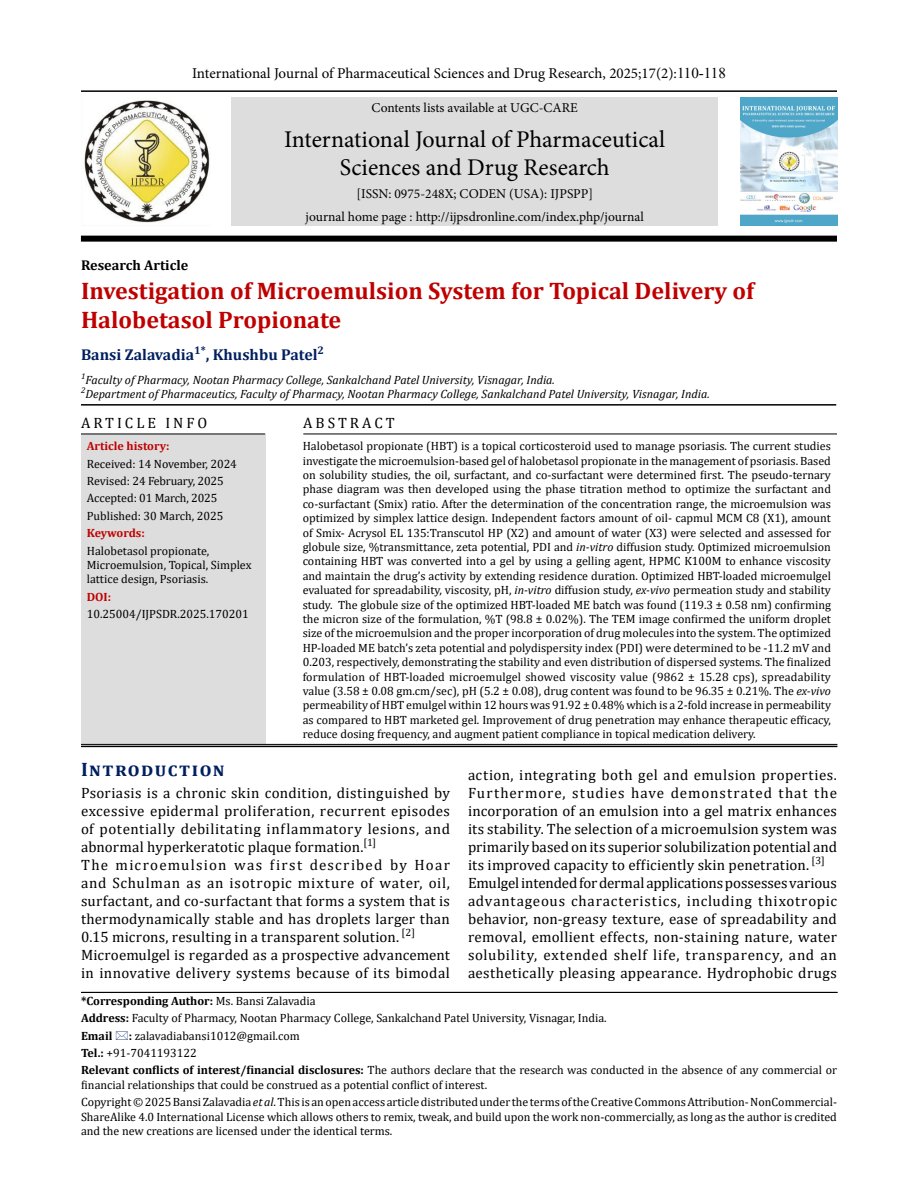
<style>
.page{position:relative;width:918px;height:1188px;background:#fff}
.page>*{position:absolute;margin:0;border:0;box-sizing:border-box;transform-origin:0 0}
.article_head{font:700 24px/28.8px "Cambria";color:#c00000}
.t1{font:24px/27.9px "Minion Pro";color:#000;text-align:center}
.A{font:700 19.5px "Cambria";letter-spacing:.075em;color:#001f5f}
.author{font:700 15.75px "Cambria";color:#001f5f}
.text{font:15px/18px "Cambria";letter-spacing:.015em;color:#000;text-align:justify}
.t2{font:15px "Minion Pro";color:#000}
.Abstract_head{font:15px "Cambria";letter-spacing:.2em;color:#000}
.Subject{font:700 14.25px "Cambria";color:#000}
.t3{font:13.5px "Minion Pro";color:#000}
.Abstract{font:12px/14.4px "Cambria";color:#000;text-align:justify}
.Corresponding_Author{font:12px/14.4px "Cambria";color:#000}
.affiliation{font:italic 12px/14.4px "Cambria";color:#000}
.Corresponding_Author-2{font:700 12px "Cambria";color:#000}
.Corresponding_Author-3{font:700 12px "Cambria";color:#c00000}
.Abstract-2{font:700 12px "Cambria";letter-spacing:-.015em;color:#c00000}
.s1{font-family:"Times New Roman"}
.s2{font-style:italic}
.s3{font-weight:400}
.s4{font-weight:700}
</style>
<div class="page">
<hr style="left:81px;top:404px;width:755px;height:2px;background:#000">
<div style="left:81px;top:435px;width:184px;height:309px;background:#ddd"></div>
<hr style="left:81px;top:992px;width:757px;height:1px;background:#000">
<hr style="left:81px;top:744px;width:756px;height:1px;background:#000">
<hr style="left:81px;top:746px;width:756px;height:1px;background:#000">
<img style="left:740px;top:98px;width:97px;height:128px">
<div style="left:81px;top:236px;width:756px;height:6px;background:#000"></div>
<hr style="left:81px;top:90px;width:756px;height:2px;background:#000">
<img style="left:84px;top:100px;width:126px;height:123px">
<div style="left:231px;top:98px;width:487px;height:128px;background:#ddd"></div>
<hr style="left:303px;top:434px;width:534px;height:1px;background:#000">
<hr style="left:81px;top:434px;width:184px;height:1px;background:#000">
<p class="t2" style="left:192px;top:63px;width:535px">International Journal of Pharmaceutical Sciences and Drug Research, 2025;17(2):<span class="s1">110-118</span></p>
<p class="t3" style="left:372px;top:99px;width:208px">Contents lists available at UGC-CARE</p>
<p class="t1" style="left:284px;top:126px;width:383px">International Journal of Pharmaceutical<br>Sciences and Drug Research</p>
<p class="t3" style="left:356px;top:185px;width:238px">[ISSN: 0975-248X; CODEN (USA): IJPSPP]</p>
<p class="t3" style="left:306px;top:208px;width:340px">journal home page : http://ijpsdronline.com/index.php/journal</p>
<p class="Subject" style="left:81px;top:255px;width:109px">Research Article</p>
<p class="article_head" style="left:81px;top:276px;width:674px">Investigation of Microemulsion System for Topical Delivery of<br>Halobetasol Propionate</p>
<p class="author" style="left:81px;top:344px;width:245px">Bansi Zalavadia<sup>1*</sup>, Khushbu Patel<sup>2</sup></p>
<p class="affiliation" style="left:81px;top:372px;width:630px"><sup>1</sup>Faculty of Pharmacy, Nootan Pharmacy College, Sankalchand Patel University, Visnagar, India.<br><sup>2</sup>Department of Pharmaceutics, Faculty of Pharmacy, Nootan Pharmacy College, Sankalchand Patel University, Visnagar, India.</p>
<p class="Abstract_head" style="left:81px;top:414px;width:128px">ARTICLE INFO</p>
<p class="Abstract_head" style="left:303px;top:414px;width:93px">ABSTRACT</p>
<p class="Corresponding_Author-3" style="left:87px;top:438px;width:84px">Article history:</p>
<p class="Corresponding_Author" style="left:87px;top:456px;width:152px">Received: 14 November, 2024</p>
<p class="Corresponding_Author" style="left:87px;top:474px;width:138px">Revised: 24 February, 2025</p>
<p class="Corresponding_Author" style="left:87px;top:491px;width:132px">Accepted: 01 March, 2025</p>
<p class="Corresponding_Author" style="left:87px;top:508px;width:138px">Published: 30 March, 2025</p>
<p class="Abstract-2" style="left:87px;top:525px;width:60px">Keywords:</p>
<p class="Corresponding_Author" style="left:87px;top:543px;width:166px">Halobetasol propionate,<br>Microemulsion, Topical, Simplex lattice design, Psoriasis.</p>
<p class="Corresponding_Author-3" style="left:87px;top:588px;width:26px">DOI:</p>
<p class="Corresponding_Author" style="left:87px;top:607px;width:164px">10.25004/IJPSDR.2025.170201</p>
<p class="Abstract" style="left:303px;top:439px;width:530px">Halobetasol propionate (HBT) is a topical corticosteroid used to manage psoriasis. The current studies investigate the microemulsion-based gel of halobetasol propionate in the management of psoriasis. Based on solubility studies, the oil, surfactant, and co-surfactant were determined first. The pseudo-ternary phase diagram was then developed using the phase titration method to optimize the surfactant and co-surfactant (Smix) ratio. After the determination of the concentration range, the microemulsion was optimized by simplex lattice design. Independent factors amount of oil- capmul MCM C8 (X1), amount of Smix- Acrysol EL 135:Transcutol HP (X2) and amount of water (X3) were selected and assessed for globule size, %transmittance, zeta potential, PDI and <span class="s2">in-vitro</span> diffusion study. Optimized microemulsion containing HBT was converted into a gel by using a gelling agent, HPMC K100M to enhance viscosity and maintain the drug’s activity by extending residence duration. Optimized HBT-loaded microemulgel evaluated for spreadability, viscosity, pH, <span class="s2">in-vitro</span> diffusion study, <span class="s2">ex-vivo</span> permeation study and stability study. The globule size of the optimized HBT-loaded ME batch was found (119.3 ± 0.58 nm) confirming the micron size of the formulation, %T (98.8 ± 0.02%). The TEM image confirmed the uniform droplet size of the microemulsion and the proper incorporation of drug molecules into the system. The optimized HP-loaded ME batch’s zeta potential and polydispersity index (PDI) were determined to be -11.2 mV and 0.203, respectively, demonstrating the stability and even distribution of dispersed systems. The finalized formulation of HBT-loaded microemulgel showed viscosity value (9862 ± 15.28 cps), spreadability value (3.58 ± 0.08 gm.cm/sec), pH (5.2 ± 0.08), drug content was found to be 96.35 ± 0.21%. The <span class="s2">ex-vivo </span>permeability of HBT emulgel within 12 hours was 91.92 ± 0.48% which is a 2-fold increase in permeability as compared to HBT marketed gel. Improvement of drug penetration may enhance therapeutic efficacy, reduce dosing frequency, and augment patient compliance in topical medication delivery.</p>
<p class="A" style="left:81px;top:755px;width:145px">Introduction</p>
<p class="text" style="left:81px;top:784px;width:371px">Psoriasis is a chronic skin condition, distinguished by excessive epidermal proliferation, recurrent episodes of potentially debilitating inflammatory lesions, and abnormal hyperkeratotic plaque formation.<sup>[1]</sup></p>
<p class="text" style="left:81px;top:856px;width:371px">The microemulsion was first described by Hoar and Schulman as an isotropic mixture of water, oil, surfactant, and co-surfactant that forms a system that is thermodynamically stable and has droplets larger than 0.15 microns, resulting in a transparent solution. <sup>[2]</sup></p>
<p class="text" style="left:81px;top:946px;width:370px">Microemulgel is regarded as a prospective advancement in innovative delivery systems because of its bimodal</p>
<p class="text" style="left:468px;top:766px;width:371px">action, integrating both gel and emulsion properties.<br>Furthermore, studies have demonstrated that the incorporation of an emulsion into a gel matrix enhances its stability. The selection of a microemulsion system was primarily based on its superior solubilization potential and its improved capacity to efficiently skin penetration. <sup>[3]</sup></p>
<p class="text" style="left:468px;top:874px;width:370px">Emulgel intended for dermal applications possesses various advantageous characteristics, including thixotropic behavior, non-greasy texture, ease of spreadability and removal, emollient effects, non-staining nature, water solubility, extended shelf life, transparency, and an aesthetically pleasing appearance. Hydrophobic drugs</p>
<p class="Corresponding_Author-2" style="left:81px;top:992px;width:236px">*Corresponding Author: <span class="s3">Ms. Bansi Zalavadia</span></p>
<p class="Corresponding_Author" style="left:81px;top:1011px;width:527px"><span class="s4">Address:</span> Faculty of Pharmacy, Nootan Pharmacy College, Sankalchand Patel University, Visnagar, India.</p>
<p class="Corresponding_Author-2" style="left:81px;top:1027px;width:33px">Email</p>
<p class="Corresponding_Author" style="left:129px;top:1028px;width:172px"><span class="s4">:</span> zalavadiabansi1012@gmail.com</p>
<p class="Corresponding_Author" style="left:81px;top:1046px;width:117px"><span class="s4">Tel.:</span> +91-7041193122</p>
<p class="Corresponding_Author" style="left:81px;top:1063px;width:758px"><span class="s4">Relevant conflicts of interest/financial disclosures:</span> The authors declare that the research was conducted in the absence of any commercial or financial relationships that could be construed as a potential conflict of interest.</p>
<p class="Corresponding_Author" style="left:81px;top:1095px;width:758px;text-align:justify">Copyright © 2025 Bansi Zalavadia <span class="s2">et al</span>. This is an open access article distributed under the terms of the Creative Commons Attribution- NonCommercial-ShareAlike 4.0 International License which allows others to remix, tweak, and build upon the work non-commercially, as long as the author is credited and the new creations are licensed under the identical terms.</p>
</div>
